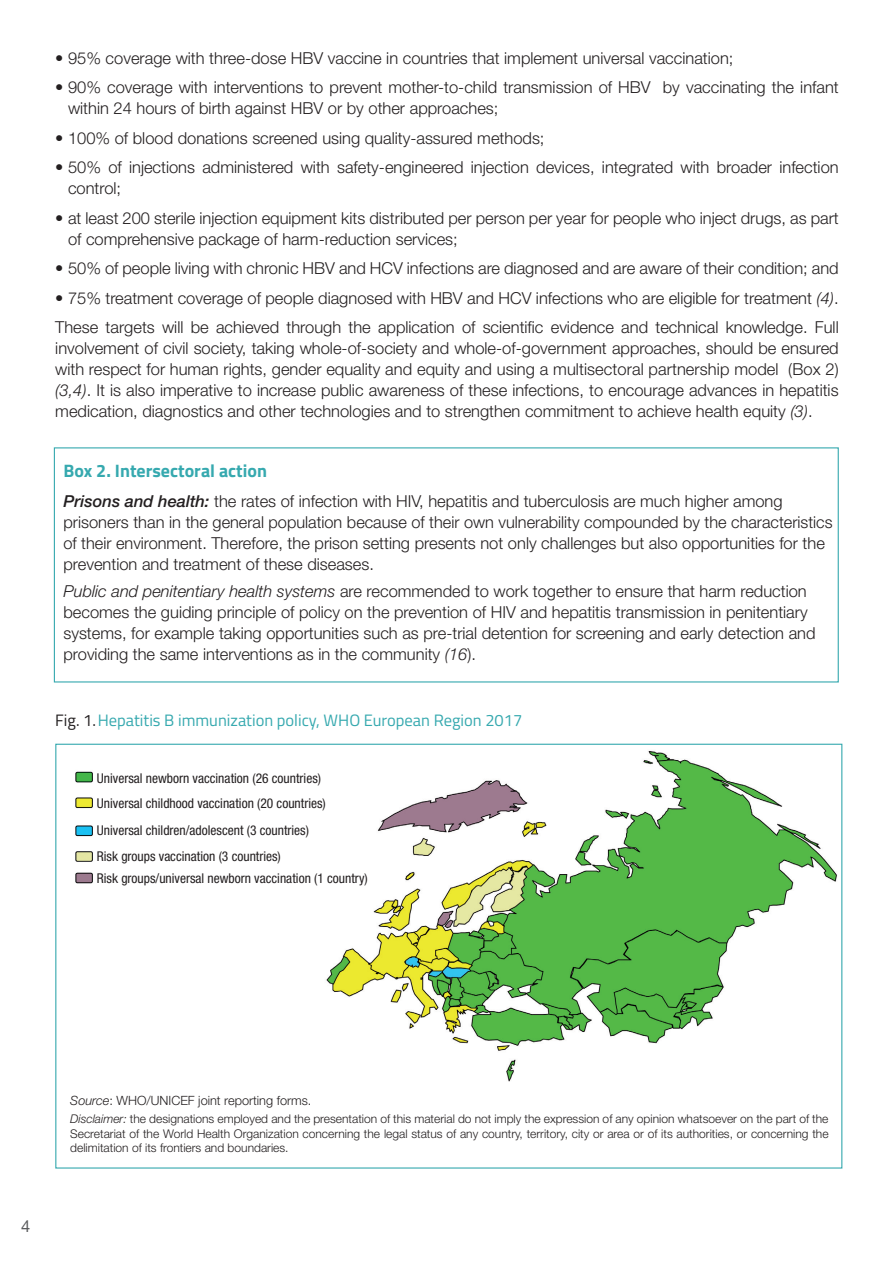
<style>
.page{position:relative;width:893px;height:1263px;background:#fff}
.page>*{position:absolute;margin:0;border:0;box-sizing:border-box;transform-origin:0 0}
.titoli_box{font:700 18px "Titillium Web";color:#36a9af}
.TESTO_NORMALE{font:300 16.5px/21px "Helvetica Neue LT Std";color:#231f20}
.TESTO_NORMALE-2{font:16.5px "Titillium Web";color:#36a9af}
.t1{font:16.5px "Helvetica Neue LT Std";color:#57585a}
.TESTO_NORMALE-3{font:condensed 13.5px "Helvetica Neue LT Std";color:#231f20}
.TESTO_NORMALE-4{font:300 12.75px "Helvetica Neue LT Std";color:#231f20}
.TESTO_NORMALE-5{font:300 12px/14.4px "Helvetica Neue LT Std";color:#231f20;text-align:justify}
.s1{font-style:italic}
.s2{font-weight:500;font-style:italic}
.s3{color:#231f20}
</style>
<div class="page">
<img style="left:75px;top:771px;width:18px;height:113px">
<img style="left:310px;top:743px;width:532px;height:339px">
<p class="TESTO_NORMALE" style="left:55px;top:47px;width:680px">• 95% coverage with three-dose HBV vaccine in countries that implement universal vaccination;</p>
<p class="TESTO_NORMALE" style="left:68px;top:77px;width:772px;text-indent:-13px">• 90% coverage with interventions to prevent mother-to-child transmission of HBV by vaccinating the infant within 24 hours of birth against HBV or by other approaches;</p>
<p class="TESTO_NORMALE" style="left:55px;top:127px;width:491px">• 100% of blood donations screened using quality-assured methods;</p>
<p class="TESTO_NORMALE" style="left:68px;top:157px;width:772px;text-indent:-13px">• 50% of injections administered with safety-engineered injection devices, integrated with broader infection control;</p>
<p class="TESTO_NORMALE" style="left:68px;top:207px;width:772px;text-indent:-13px">• at least 200 sterile injection equipment kits distributed per person per year for people who inject drugs, as part of comprehensive package of harm-reduction services;</p>
<p class="TESTO_NORMALE" style="left:55px;top:258px;width:785px">• 50% of people living with chronic HBV and HCV infections are diagnosed and are aware of their condition; and</p>
<p class="TESTO_NORMALE" style="left:55px;top:287px;width:785px">• 75% treatment coverage of people diagnosed with HBV and HCV infections who are eligible for treatment <span class="s1">(4)</span>.</p>
<p class="TESTO_NORMALE" style="left:55px;top:317px;width:785px;text-align:justify">These targets will be achieved through the application of scientific evidence and technical knowledge. Full involvement of civil society, taking whole-of-society and whole-of-government approaches, should be ensured with respect for human rights, gender equality and equity and using a multisectoral partnership model (Box 2) <span class="s1">(3,4)</span>. It is also imperative to increase public awareness of these infections, to encourage advances in hepatitis medication, diagnostics and other technologies and to strengthen commitment to achieve health equity <span class="s1">(3)</span>.</p>
<p class="titoli_box" style="left:63px;top:457px;width:205px">Box 2. Intersectoral action</p>
<p class="TESTO_NORMALE" style="left:63px;top:490px;width:771px"><span class="s2">Prisons and health:</span> the rates of infection with HIV, hepatitis and tuberculosis are much higher among prisoners than in the general population because of their own vulnerability compounded by the characteristics of their environment. Therefore, the prison setting presents not only challenges but also opportunities for the prevention and treatment of these diseases.</p>
<p class="TESTO_NORMALE" style="left:63px;top:580px;width:754px"><span class="s1">Public and penitentiary health systems</span> are recommended to work together to ensure that harm reduction becomes the guiding principle of policy on the prevention of HIV and hepatitis transmission in penitentiary systems, for example taking opportunities such as pre-trial detention for screening and early detection and providing the same interventions as in the community <span class="s1">(16</span>).</p>
<p class="TESTO_NORMALE-2" style="left:55px;top:708px;width:468px"><span class="s3">Fig. 1.</span>Hepatitis B immunization policy, WHO European Region 2017</p>
<p class="TESTO_NORMALE-3" style="left:97px;top:770px;width:226px">Universal newborn vaccination (26 countries)</p>
<p class="TESTO_NORMALE-3" style="left:97px;top:795px;width:230px">Universal childhood vaccination (20 countries)</p>
<p class="TESTO_NORMALE-3" style="left:97px;top:823px;width:214px">Universal children/adolescent (3 countries)</p>
<p class="TESTO_NORMALE-3" style="left:97px;top:848px;width:186px">Risk groups vaccination (3 countries)</p>
<p class="TESTO_NORMALE-3" style="left:97px;top:870px;width:272px">Risk groups/universal newborn vaccination (1 country)</p>
<p class="t1" style="left:21px;top:1216px;width:11px">4</p>
<p class="TESTO_NORMALE-4" style="left:70px;top:1092px;width:243px"><span class="s1">Source</span>: WHO/UNICEF joint reporting forms.</p>
<p class="TESTO_NORMALE-5" style="left:70px;top:1111px;width:760px"><span class="s1">Disclaimer:</span> the designations employed and the presentation of this material do not imply the expression of any opinion whatsoever on the part of the Secretariat of the World Health Organization concerning the legal status of any country, territory, city or area or of its authorities, or concerning the delimitation of its frontiers and boundaries.</p>
</div>
